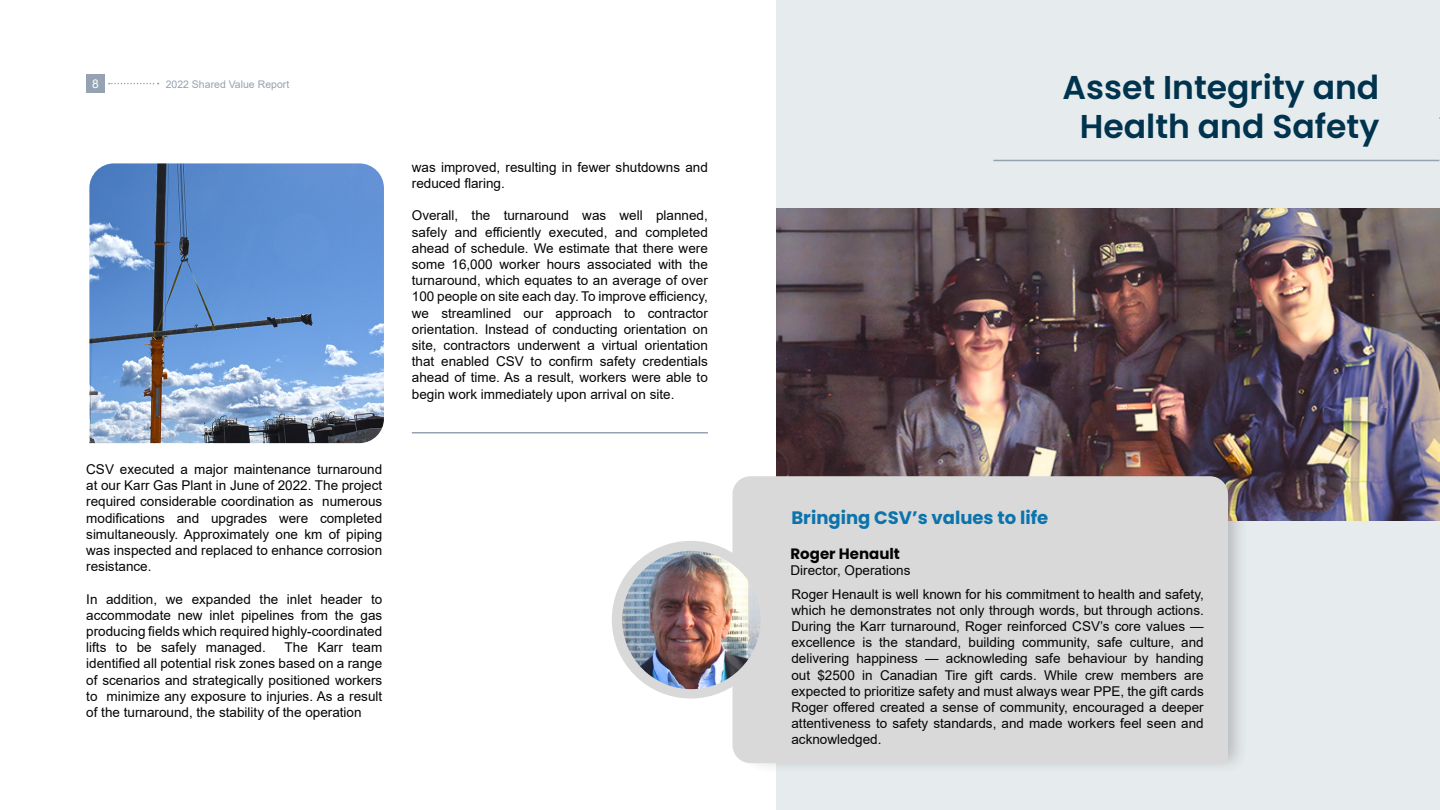
<style>
.page{position:relative;width:1440px;height:810px;background:#fff}
.page>*{position:absolute;margin:0;border:0;box-sizing:border-box;transform-origin:0 0}
.t1{font:600 33px "Poppins";color:#00334e}
.t2{font:700 18px "Poppins";color:#0d73ac}
.t3{font:700 15px "Poppins";color:#040503}
.paragraph{font:13.5px/16.2px "Arial";color:#040503;text-align:justify}
.t4{font:12px "Arial";color:#fff}
.t5{font:10.5px "Arial";color:#95a2b1}
</style>
<div class="page">
<div style="left:86px;top:75px;width:19px;height:18px;background:#95a2b1"></div>
<svg style="left:109px;top:83px;width:50px;height:1px"></svg>
<div style="left:777px;top:0;width:663px;height:810px;background:#e6ebed"></div>
<hr style="left:993px;top:160px;width:446px;height:1px;background:#95a2b1">
<div style="left:733px;top:474px;width:517px;height:301px;background:#231f20;opacity:.28"></div>
<hr style="left:412px;top:432px;width:296px;height:2px;background:#95a2b1">
<img style="left:777px;top:208px;width:663px;height:312px">
<div style="left:732px;top:476px;width:496px;height:287px;background:#d8d9d8"></div>
<div style="left:612px;top:541px;width:158px;height:158px;background:#d8d9d8;border-radius:50%"></div>
<img style="left:622px;top:551px;width:138px;height:138px;border-radius:69px">
<img style="left:89px;top:163px;width:295px;height:280px">
<p class="t4" style="left:92px;top:76px;width:8px">8</p>
<p class="t5" style="left:166px;top:77px;width:125px">2022 Shared Value Report</p>
<p class="paragraph" style="left:86px;top:461px;width:298px">CSV executed a major maintenance turnaround at our Karr Gas Plant in June of 2022. The project required considerable coordination as numerous modifications and upgrades were completed simultaneously. Approximately one km of piping was inspected and replaced to enhance corrosion resistance.</p>
<p class="paragraph" style="left:86px;top:591px;width:298px">In addition, we expanded the inlet header to accommodate new inlet pipelines from the gas producing fields which required highly-coordinated lifts to be safely managed.</p>
<p class="paragraph" style="left:86px;top:639px;width:298px;text-indent:198px">The Karr team identified all potential risk zones based on a range of scenarios and strategically positioned workers to minimize any exposure to injuries. As a result of the turnaround, the stability of the operation</p>
<p class="paragraph" style="left:412px;top:159px;width:298px">was improved, resulting in fewer shutdowns and reduced flaring.</p>
<p class="paragraph" style="left:412px;top:208px;width:298px">Overall, the turnaround was well planned, safely and efficiently executed, and completed ahead of schedule. We estimate that there were some 16,000 worker hours associated with the turnaround, which equates to an average of over 100 people on site each day. To improve efficiency, we streamlined our approach to contractor orientation. Instead of conducting orientation on site, contractors underwent a virtual orientation that enabled CSV to confirm safety credentials ahead of time. As a result, workers were able to begin work immediately upon arrival on site.</p>
<p class="t1" style="left:1063px;top:68px;width:318px">Asset Integrity and</p>
<p class="t1" style="left:1080px;top:108px;width:301px">Health and Safety</p>
<p class="t2" style="left:791px;top:507px;width:258px">Bringing CSV’s values to life</p>
<p class="t3" style="left:791px;top:545px;width:111px">Roger Henault</p>
<p class="paragraph" style="left:791px;top:562px;width:122px">Director, Operations</p>
<p class="paragraph" style="left:791px;top:586px;width:414px">Roger Henault is well known for his commitment to health and safety, which he demonstrates not only through words, but through actions.<br>During the Karr turnaround, Roger reinforced CSV’s core values — excellence is the standard, building community, safe culture, and delivering happiness — acknowleding safe behaviour by handing out $2500 in Canadian Tire gift cards. While crew members are expected to prioritize safety and must always wear PPE, the gift cards Roger offered created a sense of community, encouraged a deeper attentiveness to safety standards, and made workers feel seen and acknowledged.</p>
</div>
